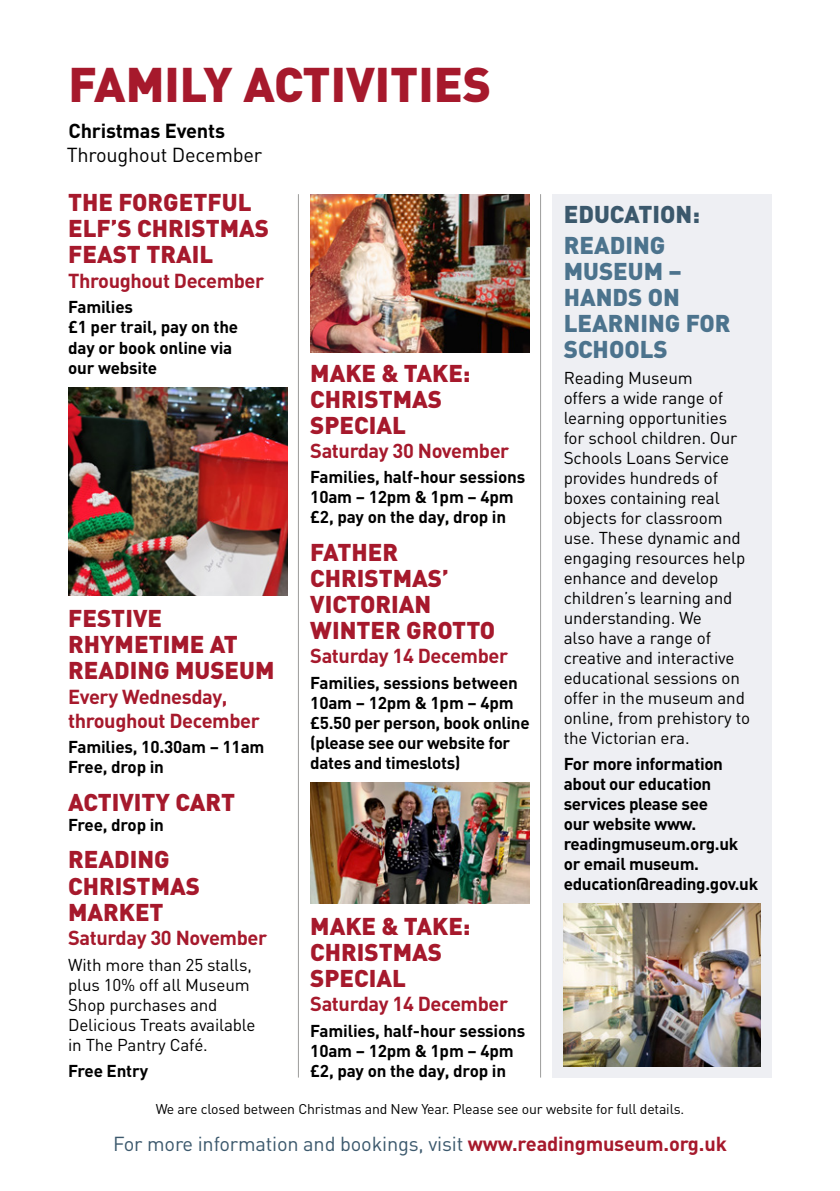
<style>
.page{position:relative;width:840px;height:1191px;background:#fff}
.page>*{position:absolute;margin:0;border:0;box-sizing:border-box;transform-origin:0 0}
.Heading{font:900 48px "DIN";color:#a6192c}
.Body_Copy{font:900 24px/26px "DIN";color:#a6192c}
.Body_Copy-2{font:900 24px/26px "DIN";color:#4c738d}
.Body_Copy-3{font:900 24px "DIN";color:#3b586c}
._2020_date{font:700 20px/24px "DIN";letter-spacing:-.02em;color:#a6192c}
.t1{font:20px "DIN";letter-spacing:-.01em;color:#3b586c}
.Body_Copy-4{font:20px/24px "DIN";letter-spacing:-.01em;color:#000}
.Body_Copy-5{font:700 17px/20px "DIN";letter-spacing:-.01em;color:#000}
.Body_Copy-6{font:17px/20px "DIN";letter-spacing:-.01em;color:#000}
.Body_Copy-7{font:14px "DIN";letter-spacing:-.01em;color:#000}
.s1{font-weight:700}
.s2{font-weight:700;color:#a6192c}
</style>
<div class="page">
<div style="left:552px;top:194px;width:219px;height:883px;background:#eeeff3"></div>
<hr style="left:539px;top:194px;width:1px;height:883px;background:#9d9d9c">
<hr style="left:298px;top:194px;width:1px;height:883px;background:#9d9d9c">
<img style="left:68px;top:387px;width:219px;height:208px">
<img style="left:310px;top:194px;width:219px;height:158px">
<img style="left:310px;top:782px;width:219px;height:121px">
<img style="left:563px;top:903px;width:197px;height:163px">
<p class="Heading" style="left:68px;top:53px;width:424px">FAMILY ACTIVITIES</p>
<p class="Body_Copy-4" style="left:67px;top:118px;width:197px"><span class="s1">Christmas Events<br></span>Throughout December</p>
<p class="Body_Copy" style="left:68px;top:188px;width:202px">THE FORGETFUL<br>ELF’S CHRISTMAS<br>FEAST TRAIL</p>
<p class="_2020_date" style="left:68px;top:267px;width:197px">Throughout December</p>
<p class="Body_Copy-5" style="left:68px;top:296px;width:171px">Families<br>£1 per trail, pay on the day or book online via our website</p>
<p class="Body_Copy" style="left:310px;top:359px;width:162px">MAKE &amp; TAKE:<br>CHRISTMAS<br>SPECIAL</p>
<p class="_2020_date" style="left:310px;top:438px;width:200px">Saturday 30 November</p>
<p class="Body_Copy-5" style="left:310px;top:466px;width:216px">Families, half-hour sessions<br>10am – 12pm &amp; 1pm – 4pm £2, pay on the day, drop in</p>
<p class="Body_Copy" style="left:310px;top:538px;width:186px">FATHER<br>CHRISTMAS’<br>VICTORIAN<br>WINTER GROTTO</p>
<p class="_2020_date" style="left:310px;top:643px;width:199px">Saturday 14 December</p>
<p class="Body_Copy-5" style="left:310px;top:671px;width:221px">Families, sessions between<br>10am – 12pm &amp; 1pm – 4pm £5.50 per person, book online (please see our website for dates and timeslots)</p>
<p class="Body_Copy" style="left:68px;top:604px;width:208px">FESTIVE<br>RHYMETIME AT<br>READING MUSEUM</p>
<p class="_2020_date" style="left:68px;top:683px;width:193px">Every Wednesday, throughout December</p>
<p class="Body_Copy-5" style="left:68px;top:736px;width:198px">Families, 10.30am – 11am<br>Free, drop in</p>
<p class="Body_Copy" style="left:68px;top:788px;width:168px">ACTIVITY CART</p>
<p class="Body_Copy-5" style="left:68px;top:814px;width:97px">Free, drop in</p>
<p class="Body_Copy" style="left:68px;top:845px;width:133px">READING<br>CHRISTMAS<br>MARKET</p>
<p class="_2020_date" style="left:68px;top:924px;width:200px">Saturday 30 November</p>
<p class="Body_Copy-6" style="left:68px;top:954px;width:189px">With more than 25 stalls, plus 10% off all Museum<br>Shop purchases and<br>Delicious Treats available in The Pantry Café.</p>
<p class="Body_Copy-5" style="left:68px;top:1060px;width:81px">Free Entry</p>
<p class="Body_Copy" style="left:310px;top:912px;width:162px">MAKE &amp; TAKE:<br>CHRISTMAS<br>SPECIAL</p>
<p class="_2020_date" style="left:310px;top:991px;width:199px">Saturday 14 December</p>
<p class="Body_Copy-5" style="left:310px;top:1020px;width:216px">Families, half-hour sessions<br>10am – 12pm &amp; 1pm – 4pm £2, pay on the day, drop in</p>
<p class="Body_Copy-3" style="left:563px;top:198px;width:138px">EDUCATION:</p>
<p class="Body_Copy-2" style="left:563px;top:231px;width:168px">READING<br>MUSEUM –<br>HANDS ON<br>LEARNING FOR<br>SCHOOLS</p>
<p class="Body_Copy-6" style="left:563px;top:367px;width:188px">Reading Museum<br>offers a wide range of learning opportunities for school children. Our<br>Schools Loans Service provides hundreds of boxes containing real objects for classroom use. These dynamic and engaging resources help enhance and develop children’s learning and understanding. We<br>also have a range of creative and interactive educational sessions on offer in the museum and online, from prehistory to the Victorian era.</p>
<p class="Body_Copy-5" style="left:563px;top:753px;width:196px">For more information about our education services please see<br>our website www. readingmuseum.org.uk or email museum. education@reading.gov.uk</p>
<p class="Body_Copy-7" style="left:156px;top:1100px;width:529px">We are closed between Christmas and New Year. Please see our website for full details.</p>
<p class="t1" style="left:113px;top:1131px;width:615px">For more information and bookings, visit <span class="s2">www.readingmuseum.org.uk</span></p>
</div>
